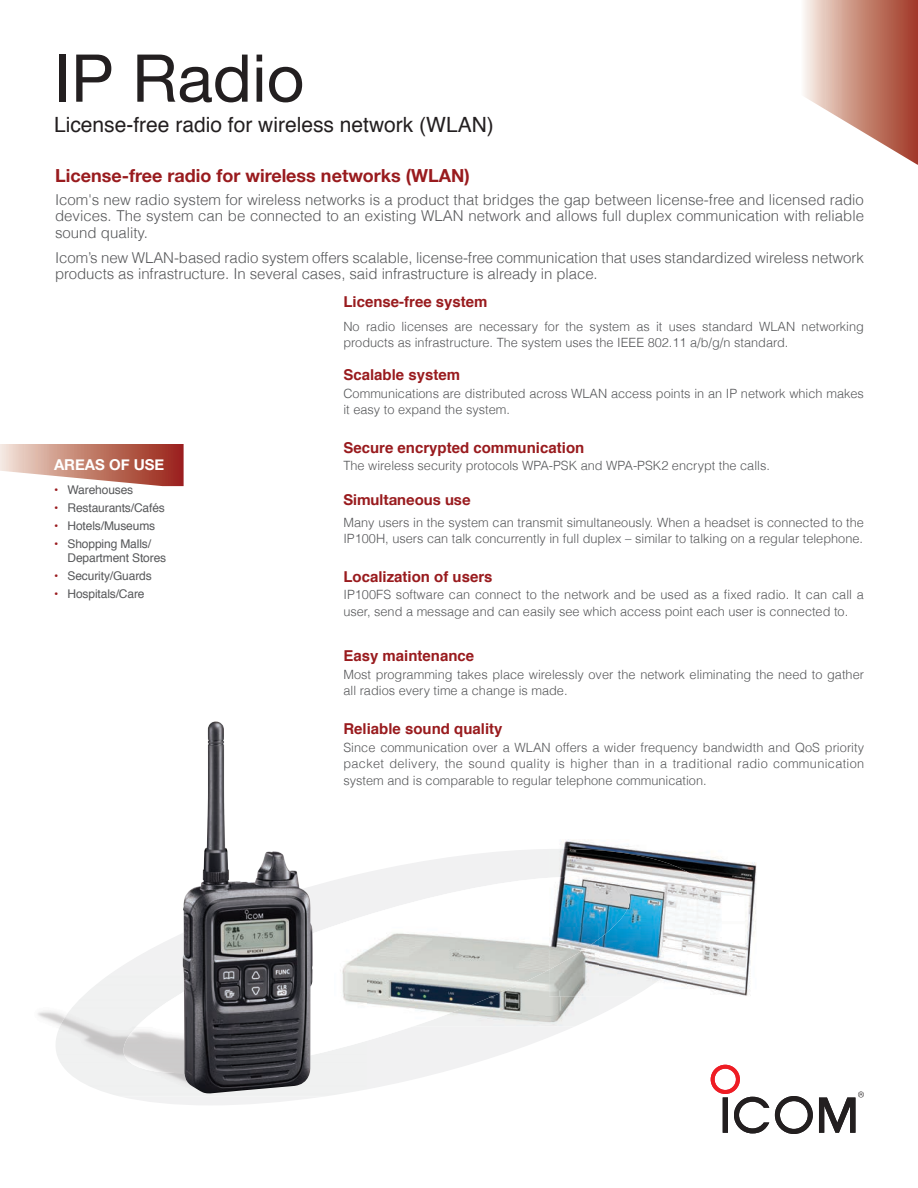
<style>
.page{position:relative;width:918px;height:1188px;background:#fff}
.page>*{position:absolute;margin:0;border:0;box-sizing:border-box;transform-origin:0 0}
.t1{font:66px "Helvetica Neue";color:#231f20}
.t2{font:21px "Helvetica";color:#231f20}
.t3{font:700 18px "Helvetica Neue";color:#991b1e}
.t4{font:300 15px/16.5px "Helvetica";letter-spacing:-.005em;color:#57585a;text-align:justify}
.t5{font:700 15px "Helvetica";color:#991b1e}
.t6{font:700 15px "Helvetica Neue";color:#991b1e}
.t7{font:700 15px "Helvetica Neue";color:#fff}
.t8{font:300 12.75px/16.5px "Helvetica";color:#57585a}
.t9{font:12px/14.4px "Helvetica";letter-spacing:-.01em;color:#57585a}
.s1{color:#991b1e}
</style>
<div class="page">
<svg style="left:111px;top:849px;width:522px;height:256px"></svg>
<svg style="left:313px;top:878px;width:236px;height:163px"></svg>
<svg style="left:0;top:444px;width:184px;height:42px"></svg>
<svg style="left:804px;top:0;width:114px;height:165px"></svg>
<svg style="left:775px;top:1096px;width:38px;height:38px"></svg>
<svg style="left:711px;top:1065px;width:58px;height:68px"></svg>
<svg style="left:819px;top:1092px;width:45px;height:41px"></svg>
<img style="left:51px;top:974px;width:315px;height:123px">
<img style="left:118px;top:974px;width:248px;height:99px">
<img style="left:561px;top:839px;width:196px;height:157px">
<img style="left:549px;top:849px;width:170px;height:147px">
<img style="left:549px;top:877px;width:84px;height:62px">
<img style="left:549px;top:996px;width:50px;height:30px">
<img style="left:334px;top:927px;width:215px;height:99px">
<img style="left:334px;top:974px;width:32px;height:52px">
<img style="left:549px;top:970px;width:50px;height:26px">
<img style="left:549px;top:927px;width:50px;height:43px">
<img style="left:183px;top:721px;width:130px;height:373px">
<h1 class="t1" style="left:54px;top:39px;width:252px">IP Radio</h1>
<h2 class="t2" style="left:54px;top:108px;width:441px">License-free radio for wireless network (WLAN)</h2>
<h3 class="t3" style="left:55px;top:164px;width:416px">License-free radio for wireless networks (WLAN)</h3>
<p class="t4" style="left:55px;top:191px;width:810px">Icom's new radio system for wireless networks is a product that bridges the gap between license-free and licensed radio devices. The system can be connected to an existing WLAN network and allows full duplex communication with reliable sound quality.</p>
<p class="t4" style="left:55px;top:249px;width:810px">Icom’s new WLAN-based radio system offers scalable, license-free communication that uses standardized wireless network products as infrastructure. In several cases, said infrastructure is already in place.</p>
<p class="t7" style="left:54px;top:455px;width:112px">AREAS OF USE</p>
<p class="t9" style="left:54px;top:483px;width:81px"><span class="s1">•</span> Warehouses</p>
<p class="t9" style="left:54px;top:501px;width:112px"><span class="s1">•</span> Restaurants/Cafés</p>
<p class="t9" style="left:54px;top:519px;width:103px"><span class="s1">•</span> Hotels/Museums</p>
<p class="t9" style="left:68px;top:537px;width:100px;text-indent:-14px"><span class="s1">•</span> Shopping Malls/<br>Department Stores</p>
<p class="t9" style="left:54px;top:569px;width:99px"><span class="s1">•</span> Security/Guards</p>
<p class="t9" style="left:54px;top:587px;width:92px"><span class="s1">•</span> Hospitals/Care</p>
<p class="t5" style="left:343px;top:290px;width:146px">License-free system</p>
<p class="t8" style="left:343px;top:318px;width:522px">No radio licenses are necessary for the system as it uses standard WLAN networking products as infrastructure. The system uses the IEEE 802.11 a/b/g/n standard.</p>
<p class="t5" style="left:343px;top:363px;width:118px">Scalable system</p>
<p class="t8" style="left:343px;top:385px;width:522px">Communications are distributed across WLAN access points in an IP network which makes it easy to expand the system.</p>
<p class="t5" style="left:343px;top:435px;width:242px">Secure encrypted communication</p>
<p class="t8" style="left:343px;top:458px;width:428px">The wireless security protocols WPA-PSK and WPA-PSK2 encrypt the calls.</p>
<p class="t6" style="left:343px;top:491px;width:129px">Simultaneous use</p>
<p class="t8" style="left:343px;top:514px;width:522px">Many users in the system can transmit simultaneously. When a headset is connected to the<br>IP100H, users can talk concurrently in full duplex – similar to talking on a regular telephone.</p>
<p class="t5" style="left:343px;top:564px;width:151px">Localization of users</p>
<p class="t8" style="left:343px;top:587px;width:522px">IP100FS software can connect to the network and be used as a fixed radio. It can call a user, send a message and can easily see which access point each user is connected to.</p>
<p class="t5" style="left:343px;top:644px;width:132px">Easy maintenance</p>
<p class="t8" style="left:343px;top:666px;width:522px">Most programming takes place wirelessly over the network eliminating the need to gather all radios every time a change is made.</p>
<p class="t5" style="left:343px;top:717px;width:161px">Reliable sound quality</p>
<p class="t8" style="left:343px;top:739px;width:522px;text-align:justify">Since communication over a WLAN offers a wider frequency bandwidth and QoS priority packet delivery, the sound quality is higher than in a traditional radio communication system and is comparable to regular telephone communication.</p>
</div>
